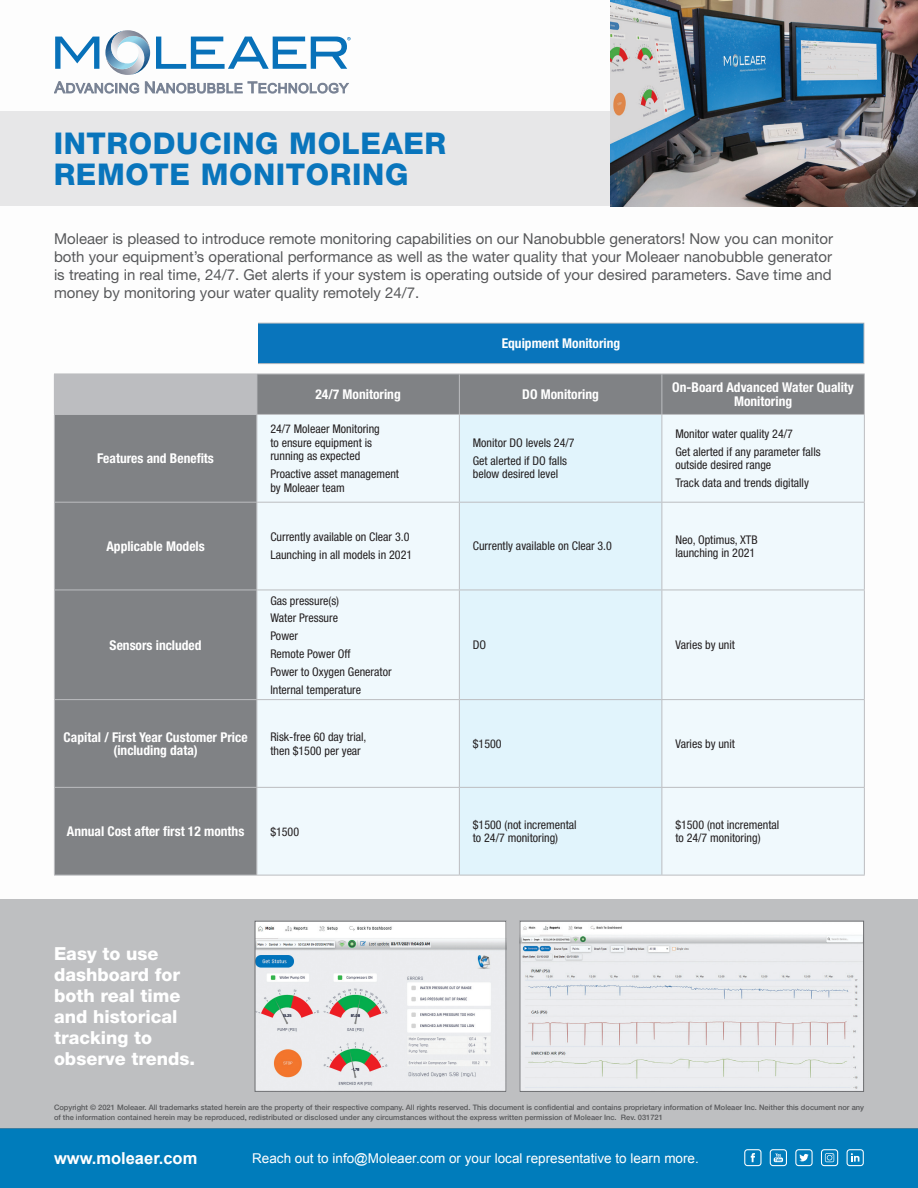
<style>
.page{position:relative;width:918px;height:1188px;background:#fff}
.page>*{position:absolute;margin:0;border:0;box-sizing:border-box;transform-origin:0 0}
.t1{font:800 30px/31.5px "Helvetica Neue LT Std";letter-spacing:.02em;color:#0975bc}
.t2{font:800 18px/21px "Helvetica Neue LT Std";color:#fff}
.t3{font:700 16.5px "Arial";color:#fff}
.t4{font:15px/18px "Helvetica Neue LT Std";color:#57585a;text-align:justify}
.t5{font:700 condensed 13.5px/13.5px "Helvetica Neue LT Std";color:#fff;text-align:center}
.t6{font:13.5px "Arial";color:#fff}
.t7{font:condensed 12px/13.5px "Helvetica Neue LT Std";color:#231f20}
.t8{font:500 7.5px/10.5px "Helvetica Neue LT Std";color:#57585a}
</style>
<div class="page">
<div style="left:0;top:1129px;width:918px;height:59px;background:#007cbb"></div>
<svg style="left:774px;top:1153px;width:9px;height:9px"></svg>
<div style="left:770px;top:1149px;width:17px;height:17px;border:1px solid #fff;border-radius:3px"></div>
<div style="left:795px;top:1149px;width:18px;height:17px;border:1px solid #fff;border-radius:3px"></div>
<div style="left:744px;top:1149px;width:18px;height:17px;border:1px solid #fff;border-radius:3px"></div>
<div style="left:821px;top:1149px;width:17px;height:17px;border:1px solid #fff;border-radius:3px"></div>
<div style="left:847px;top:1149px;width:17px;height:17px;border:1px solid #fff;border-radius:3px"></div>
<svg style="left:799px;top:1154px;width:10px;height:7px"></svg>
<svg style="left:825px;top:1153px;width:9px;height:9px"></svg>
<svg style="left:851px;top:1153px;width:8px;height:9px"></svg>
<svg style="left:751px;top:1153px;width:4px;height:9px"></svg>
<div style="left:0;top:112px;width:918px;height:94px;background:#e7e7e8"></div>
<div style="left:0;top:899px;width:918px;height:230px;background:#bebfc1"></div>
<svg style="left:55px;top:37px;width:44px;height:32px"></svg>
<svg style="left:105px;top:30px;width:45px;height:45px"></svg>
<svg style="left:156px;top:37px;width:195px;height:32px"></svg>
<svg style="left:54px;top:81px;width:85px;height:12px"></svg>
<svg style="left:145px;top:81px;width:204px;height:12px"></svg>
<img style="left:610px;top:0;width:308px;height:206px">
<img style="left:257px;top:923px;width:247px;height:167px">
<div style="left:255px;top:921px;width:251px;height:171px;border:1px solid #6c6d70"></div>
<img style="left:522px;top:923px;width:340px;height:167px">
<div style="left:520px;top:921px;width:344px;height:171px;border:1px solid #6c6d70"></div>
<div style="left:54px;top:374px;width:203px;height:40px;background:#bcbdc0"></div>
<div style="left:257px;top:375px;width:607px;height:39px;background:#808285"></div>
<div style="left:55px;top:415px;width:201px;height:460px;background:#808285"></div>
<div style="left:257px;top:415px;width:607px;height:460px;background:#f0f9fd"></div>
<div style="left:460px;top:415px;width:202px;height:460px;background:#e1f4fc"></div>
<hr style="left:54px;top:414px;width:203px;height:1px;background:#bcbdc0">
<hr style="left:54px;top:415px;width:1px;height:87px;background:#bcbdc0">
<hr style="left:256px;top:415px;width:1px;height:87px;background:#bcbdc0">
<hr style="left:459px;top:415px;width:1px;height:87px;background:#bcbdc0">
<hr style="left:662px;top:415px;width:1px;height:87px;background:#bcbdc0">
<hr style="left:864px;top:415px;width:1px;height:87px;background:#bcbdc0">
<hr style="left:54px;top:502px;width:203px;height:1px;background:#bcbdc0">
<hr style="left:54px;top:503px;width:1px;height:87px;background:#bcbdc0">
<hr style="left:257px;top:502px;width:202px;height:1px;background:#bcbdc0">
<hr style="left:256px;top:503px;width:1px;height:87px;background:#bcbdc0">
<hr style="left:459px;top:502px;width:203px;height:1px;background:#bcbdc0">
<hr style="left:459px;top:503px;width:1px;height:87px;background:#bcbdc0">
<hr style="left:662px;top:502px;width:203px;height:1px;background:#bcbdc0">
<hr style="left:662px;top:503px;width:1px;height:87px;background:#bcbdc0">
<hr style="left:864px;top:503px;width:1px;height:87px;background:#bcbdc0">
<hr style="left:54px;top:590px;width:203px;height:1px;background:#bcbdc0">
<hr style="left:54px;top:590px;width:1px;height:109px;background:#bcbdc0">
<hr style="left:257px;top:590px;width:202px;height:1px;background:#bcbdc0">
<hr style="left:256px;top:590px;width:1px;height:109px;background:#bcbdc0">
<hr style="left:459px;top:590px;width:203px;height:1px;background:#bcbdc0">
<hr style="left:459px;top:590px;width:1px;height:109px;background:#bcbdc0">
<hr style="left:662px;top:590px;width:203px;height:1px;background:#bcbdc0">
<hr style="left:662px;top:590px;width:1px;height:109px;background:#bcbdc0">
<hr style="left:864px;top:590px;width:1px;height:109px;background:#bcbdc0">
<hr style="left:54px;top:699px;width:203px;height:1px;background:#bcbdc0">
<hr style="left:54px;top:700px;width:1px;height:87px;background:#bcbdc0">
<hr style="left:257px;top:699px;width:202px;height:1px;background:#bcbdc0">
<hr style="left:256px;top:700px;width:1px;height:87px;background:#bcbdc0">
<hr style="left:459px;top:699px;width:203px;height:1px;background:#bcbdc0">
<hr style="left:459px;top:700px;width:1px;height:87px;background:#bcbdc0">
<hr style="left:662px;top:699px;width:203px;height:1px;background:#bcbdc0">
<hr style="left:662px;top:700px;width:1px;height:87px;background:#bcbdc0">
<hr style="left:864px;top:700px;width:1px;height:87px;background:#bcbdc0">
<hr style="left:54px;top:787px;width:203px;height:1px;background:#bcbdc0">
<hr style="left:54px;top:788px;width:1px;height:87px;background:#bcbdc0">
<hr style="left:257px;top:787px;width:202px;height:1px;background:#bcbdc0">
<hr style="left:256px;top:788px;width:1px;height:87px;background:#bcbdc0">
<hr style="left:459px;top:787px;width:203px;height:1px;background:#bcbdc0">
<hr style="left:459px;top:788px;width:1px;height:87px;background:#bcbdc0">
<hr style="left:662px;top:787px;width:203px;height:1px;background:#bcbdc0">
<hr style="left:662px;top:788px;width:1px;height:87px;background:#bcbdc0">
<hr style="left:864px;top:788px;width:1px;height:87px;background:#bcbdc0">
<hr style="left:54px;top:875px;width:203px;height:1px;background:#bcbdc0">
<hr style="left:257px;top:875px;width:202px;height:1px;background:#bcbdc0">
<hr style="left:459px;top:875px;width:203px;height:1px;background:#bcbdc0">
<hr style="left:662px;top:875px;width:203px;height:1px;background:#bcbdc0">
<hr style="left:257px;top:374px;width:202px;height:1px;background:#bcbdc0">
<hr style="left:257px;top:414px;width:202px;height:1px;background:#bcbdc0">
<hr style="left:459px;top:374px;width:203px;height:1px;background:#bcbdc0">
<hr style="left:459px;top:374px;width:1px;height:40px;background:#bcbdc0">
<hr style="left:459px;top:414px;width:203px;height:1px;background:#bcbdc0">
<hr style="left:662px;top:374px;width:203px;height:1px;background:#bcbdc0">
<hr style="left:662px;top:374px;width:1px;height:40px;background:#bcbdc0">
<hr style="left:662px;top:414px;width:203px;height:1px;background:#bcbdc0">
<hr style="left:864px;top:374px;width:1px;height:40px;background:#bcbdc0">
<div style="left:258px;top:323px;width:606px;height:41px;background:#0975bc"></div>
<hr style="left:258px;top:323px;width:606px;height:1px;background:#bcbdc0">
<hr style="left:258px;top:363px;width:606px;height:1px;background:#bcbdc0">
<hr style="left:864px;top:323px;width:1px;height:40px;background:#bcbdc0">
<p class="t1" style="left:54px;top:127px;width:394px">INTRODUCING MOLEAER<br>REMOTE MONITORING</p>
<p class="t4" style="left:54px;top:229px;width:781px">Moleaer is pleased to introduce remote monitoring capabilities on our Nanobubble generators! Now you can monitor both your equipment’s operational performance as well as the water quality that your Moleaer nanobubble generator is treating in real time, 24/7. Get alerts if your system is operating outside of your desired parameters. Save time and money by monitoring your water quality remotely 24/7.</p>
<p class="t5" style="left:502px;top:336px;width:120px">Equipment Monitoring</p>
<p class="t5" style="left:97px;top:451px;width:118px">Features and Benefits</p>
<p class="t5" style="left:106px;top:539px;width:100px">Applicable Models</p>
<p class="t5" style="left:110px;top:638px;width:93px">Sensors included</p>
<p class="t5" style="left:315px;top:387px;width:87px">24/7 Monitoring</p>
<p class="t5" style="left:522px;top:387px;width:78px">DO Monitoring</p>
<p class="t5" style="left:672px;top:381px;width:183px">On-Board Advanced Water Quality<br>Monitoring</p>
<p class="t7" style="left:270px;top:422px;width:111px">24/7 Moleaer Monitoring to ensure equipment is running as expected</p>
<p class="t7" style="left:270px;top:467px;width:130px">Proactive asset management by Moleaer team</p>
<p class="t7" style="left:270px;top:530px;width:141px">Currently available on Clear 3.0</p>
<p class="t7" style="left:270px;top:548px;width:143px">Launching in all models in 2021</p>
<p class="t7" style="left:270px;top:593px;width:70px">Gas pressure(s)</p>
<p class="t7" style="left:270px;top:611px;width:69px">Water Pressure</p>
<p class="t7" style="left:270px;top:629px;width:29px">Power</p>
<p class="t7" style="left:270px;top:647px;width:82px">Remote Power Off</p>
<p class="t7" style="left:270px;top:665px;width:123px">Power to Oxygen Generator</p>
<p class="t7" style="left:270px;top:683px;width:92px">Internal temperature</p>
<p class="t7" style="left:473px;top:436px;width:103px">Monitor DO levels 24/7</p>
<p class="t7" style="left:473px;top:454px;width:96px">Get alerted if DO falls below desired level</p>
<p class="t7" style="left:675px;top:427px;width:119px">Monitor water quality 24/7</p>
<p class="t7" style="left:675px;top:445px;width:147px">Get alerted if any parameter falls outside desired range</p>
<p class="t7" style="left:675px;top:476px;width:135px">Track data and trends digitally</p>
<p class="t7" style="left:473px;top:539px;width:141px">Currently available on Clear 3.0</p>
<p class="t7" style="left:675px;top:533px;width:84px">Neo, Optimus, XTB launching in 2021</p>
<p class="t7" style="left:473px;top:638px;width:15px">DO</p>
<p class="t7" style="left:675px;top:638px;width:61px">Varies by unit</p>
<p class="t5" style="left:64px;top:730px;width:185px">Capital / First Year Customer Price (including data)</p>
<p class="t7" style="left:270px;top:730px;width:98px">Risk-free 60 day trial, then $1500 per year</p>
<p class="t7" style="left:473px;top:737px;width:30px">$1500</p>
<p class="t7" style="left:675px;top:737px;width:61px">Varies by unit</p>
<p class="t5" style="left:67px;top:824px;width:179px">Annual Cost after first 12 months</p>
<p class="t7" style="left:270px;top:824px;width:30px">$1500</p>
<p class="t7" style="left:473px;top:818px;width:105px">$1500 (not incremental to 24/7 monitoring)</p>
<p class="t7" style="left:675px;top:818px;width:105px">$1500 (not incremental to 24/7 monitoring)</p>
<p class="t2" style="left:54px;top:943px;width:143px">Easy to use dashboard for both real time and historical tracking to observe trends.</p>
<p class="t8" style="left:54px;top:1102px;width:812px">Copyright © 2021 Moleaer. All trademarks stated herein are the property of their respective company. All rights reserved. This document is confidential and contains proprietary information of Moleaer Inc. Neither this document nor any of the information contained herein may be reproduced, redistributed or disclosed under any circumstances without the express written permission of Moleaer Inc. Rev. 031721</p>
<p class="t3" style="left:54px;top:1147px;width:145px">www.moleaer.com</p>
<p class="t6" style="left:252px;top:1149px;width:448px">Reach out to info@Moleaer.com or your local representative to learn more.</p>
</div>
